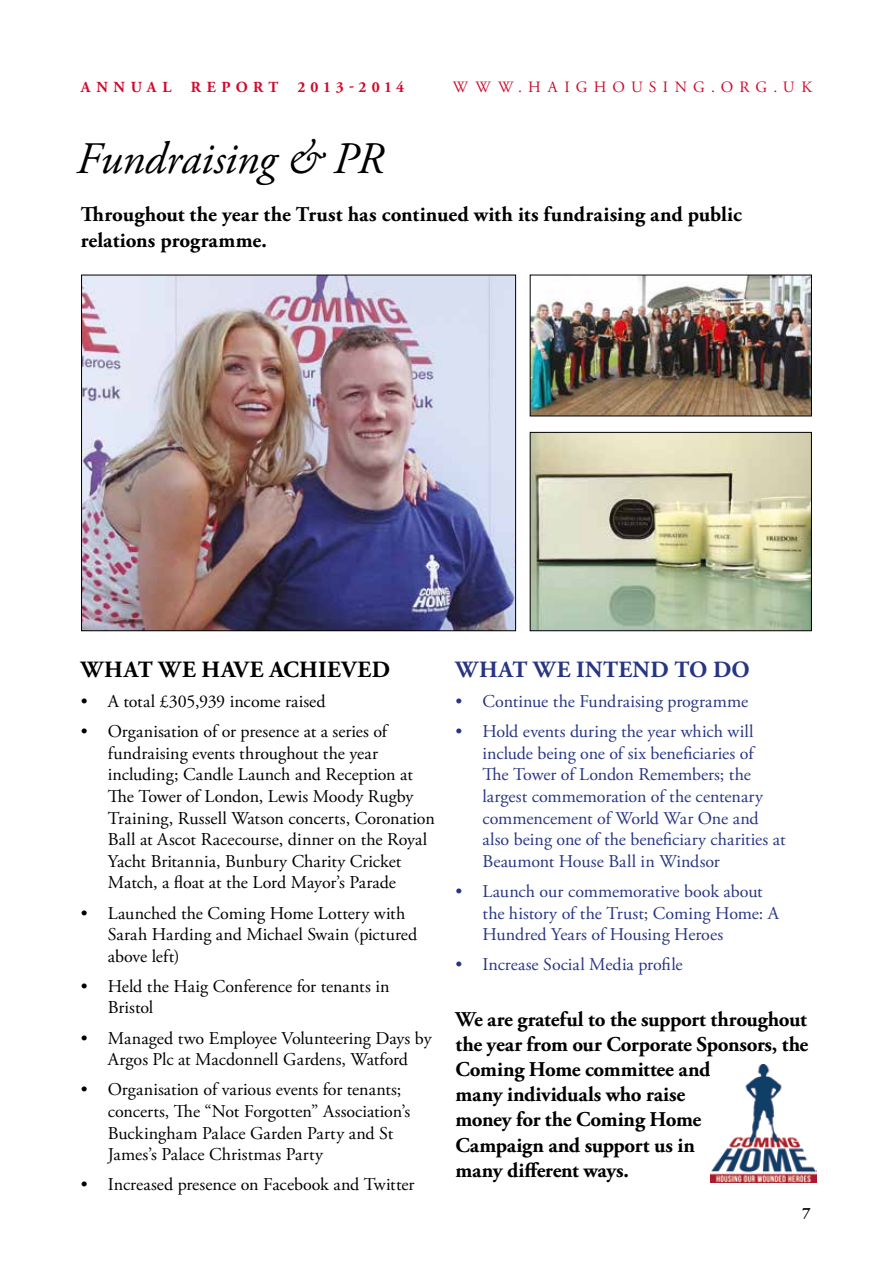
<style>
.page{position:relative;width:893px;height:1263px;background:#fff}
.page>*{position:absolute;margin:0;border:0;box-sizing:border-box;transform-origin:0 0}
.t1{font:italic 45px "Adobe Garamond Pro";letter-spacing:-.005em;color:#000}
.t2{font:700 23.25px "Adobe Garamond Pro";letter-spacing:.02em;color:#000}
.t3{font:700 23.25px "Adobe Garamond Pro";letter-spacing:.015em;color:#283583}
.t4{font:700 21px/25.2px "Adobe Garamond Pro";letter-spacing:-.01em;color:#000}
.t5{font:18px/21.6px "Adobe Garamond Pro";color:#000}
.t6{font:18px/21.6px "Adobe Garamond Pro";color:#283583}
.t7{font:15.75px "Adobe Garamond Pro";letter-spacing:.39em;color:#d00a2c}
.t8{font:700 15.75px "Adobe Garamond Pro";color:#000}
.t9{font:700 15.3px "Adobe Garamond Pro";letter-spacing:.33em;color:#d00a2c}
.t10{font:700 15.3px "Adobe Garamond Pro";letter-spacing:.3em;color:#d00a2c}
</style>
<div class="page">
<img style="left:532px;top:434px;width:278px;height:195px">
<div style="left:530px;top:432px;width:282px;height:199px;border:1px solid #000"></div>
<img style="left:83px;top:277px;width:431px;height:352px">
<div style="left:81px;top:275px;width:435px;height:356px;border:1px solid #000"></div>
<img style="left:532px;top:277px;width:278px;height:137px">
<img style="left:711px;top:1065px;width:106px;height:118px">
<p class="t9" style="left:81px;top:78px;width:92px">ANNUAL</p>
<p class="t9" style="left:191px;top:78px;width:89px">REPORT</p>
<p class="t10" style="left:297px;top:78px;width:108px">2013-2014</p>
<p class="t7" style="left:453px;top:78px;width:361px">WWW.HAIGHOUSING.ORG.UK</p>
<h1 class="t1" style="left:76px;top:132px;width:308px">Fundraising &amp; PR</h1>
<p class="t4" style="left:81px;top:203px;width:662px">Throughout the year the Trust has continued with its fundraising and public relations programme.</p>
<p class="t2" style="left:81px;top:656px;width:311px">WHAT WE HAVE ACHIEVED</p>
<p class="t5" style="left:81px;top:691px;width:246px">• A total £305,939 income raised</p>
<p class="t5" style="left:108px;top:721px;width:328px;text-indent:-27px">• Organisation of or presence at a series of fundraising events throughout the year including; Candle Launch and Reception at The Tower of London, Lewis Moody Rugby Training, Russell Watson concerts, Coronation Ball at Ascot Racecourse, dinner on the Royal Yacht Britannia, Bunbury Charity Cricket Match, a float at the Lord Mayor’s Parade</p>
<p class="t5" style="left:108px;top:903px;width:311px;text-indent:-27px">• Launched the Coming Home Lottery with<br>Sarah Harding and Michael Swain (pictured above left)</p>
<p class="t5" style="left:108px;top:976px;width:283px;text-indent:-27px">• Held the Haig Conference for tenants in<br>Bristol</p>
<p class="t5" style="left:81px;top:1028px;width:352px;text-align:center">• Managed two Employee Volunteering Days by<br>Argos Plc at Macdonnell Gardens, Watford</p>
<p class="t5" style="left:108px;top:1079px;width:304px;text-indent:-27px">• Organisation of various events for tenants; concerts, The “Not Forgotten” Association’s Buckingham Palace Garden Party and St James’s Palace Christmas Party</p>
<p class="t5" style="left:81px;top:1174px;width:335px">• Increased presence on Facebook and Twitter</p>
<p class="t3" style="left:455px;top:656px;width:296px">WHAT WE INTEND TO DO</p>
<p class="t6" style="left:455px;top:691px;width:294px">• Continue the Fundraising programme</p>
<p class="t6" style="left:482px;top:721px;width:305px;text-indent:-27px">• Hold events during the year which will include being one of six beneficiaries of<br>The Tower of London Remembers; the largest commemoration of the centenary commencement of World War One and also being one of the beneficiary charities at Beaumont House Ball in Windsor</p>
<p class="t6" style="left:482px;top:881px;width:298px;text-indent:-27px">• Launch our commemorative book about the history of the Trust; Coming Home: A<br>Hundred Years of Housing Heroes</p>
<p class="t6" style="left:455px;top:954px;width:229px">• Increase Social Media profile</p>
<p class="t4" style="left:455px;top:1007px;width:354px">We are grateful to the support throughout the year from our Corporate Sponsors, the<br>Coming Home committee and<br>many individuals who raise<br>money for the Coming Home<br>Campaign and support us in<br>many different ways.</p>
<p class="t8" style="left:803px;top:1204px;width:10px">7</p>
</div>
